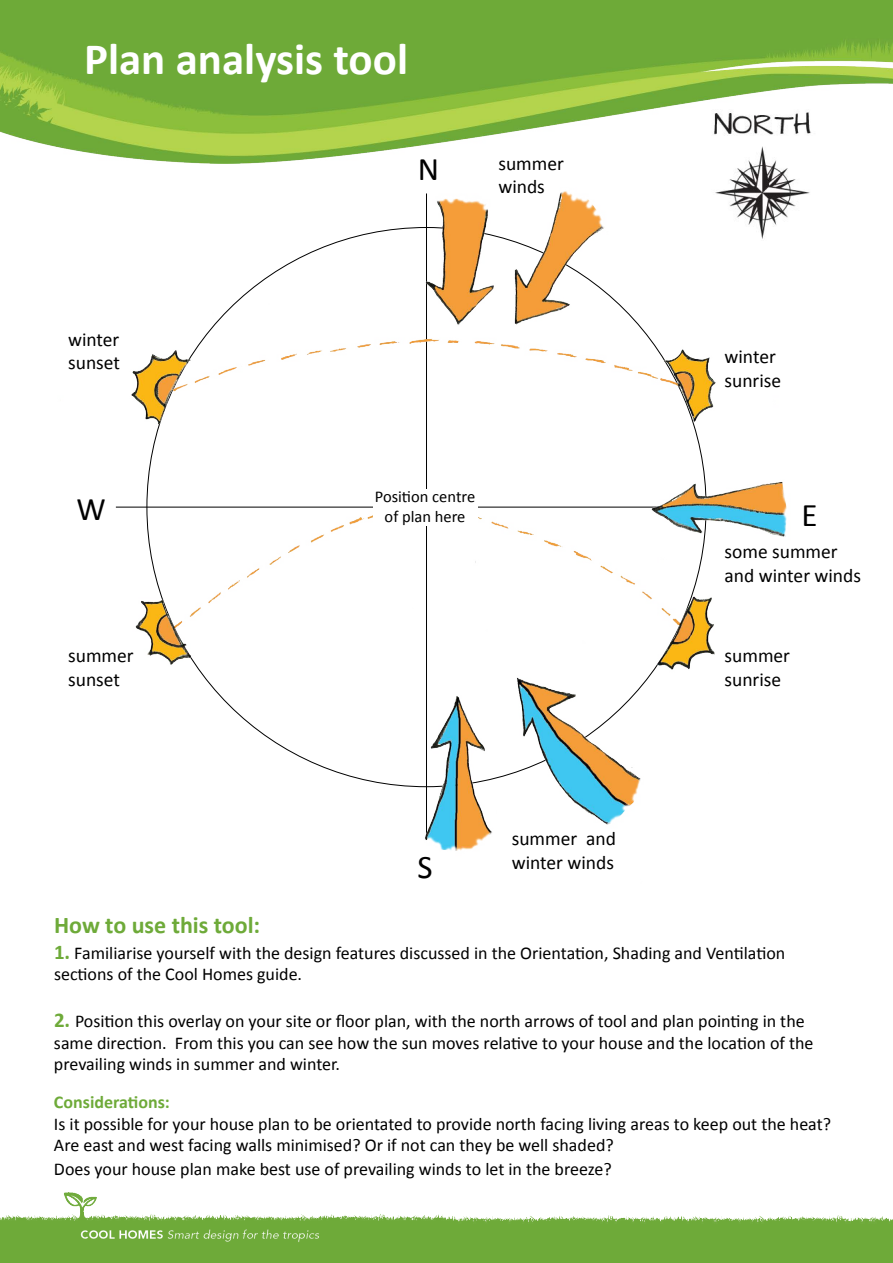
<style>
.page{position:relative;width:893px;height:1263px;background:#fff}
.page>*{position:absolute;margin:0;border:0;box-sizing:border-box;transform-origin:0 0}
.t1{font:700 45px "Calibri";color:#fff}
.t2{font:33px "Calibri";color:#000}
.t3{font:700 24px "Calibri";color:#6eaa39}
.t4{font:19.5px/23.4px "Calibri";color:#000}
.t5{font:18px/21.6px "Calibri";color:#000}
.t6{font:700 18px "Calibri";color:#6eaa39}
.t7{font:16.5px/19.8px "Calibri";color:#000;text-align:center}
.s1{font-weight:700;font-size:21px;color:#6eaa39}
</style>
<div class="page">
<img style="left:0;top:0;width:893px;height:164px">
<img style="left:0;top:1192px;width:893px;height:71px">
<img style="left:115px;top:191px;width:672px;height:660px">
<img style="left:706px;top:109px;width:118px;height:131px">
<div style="left:373px;top:490px;width:104px;height:36px;background:#fff"></div>
<h1 class="t1" style="left:84px;top:30px;width:325px">Plan analysis tool</h1>
<h2 class="t2" style="left:418px;top:148px;width:23px">N</h2>
<p class="t4" style="left:498px;top:152px;width:67px">summer winds</p>
<p class="t4" style="left:68px;top:327px;width:53px">winter sunset</p>
<h2 class="t2" style="left:77px;top:488px;width:31px">W</h2>
<p class="t4" style="left:68px;top:644px;width:67px">summer sunset</p>
<p class="t7" style="left:375px;top:487px;width:102px">Position centre of plan here</p>
<h2 class="t2" style="left:417px;top:846px;width:17px">S</h2>
<p class="t4" style="left:512px;top:827px;width:106px">summer and winter winds</p>
<p class="t4" style="left:724px;top:345px;width:58px">winter sunrise</p>
<h2 class="t2" style="left:801px;top:494px;width:18px">E</h2>
<p class="t4" style="left:725px;top:540px;width:138px">some summer and winter winds</p>
<p class="t4" style="left:724px;top:644px;width:67px">summer sunrise</p>
<h3 class="t3" style="left:54px;top:910px;width:208px">How to use this tool:</h3>
<p class="t5" style="left:54px;top:942px;width:733px"><span class="s1">1.</span> Familiarise yourself with the design features discussed in the Orientation, Shading and Ventilation sections of the Cool Homes guide.</p>
<p class="t5" style="left:54px;top:1010px;width:761px"><span class="s1">2.</span> Position this overlay on your site or floor plan, with the north arrows of tool and plan pointing in the same direction. From this you can see how the sun moves relative to your house and the location of the prevailing winds in summer and winter.</p>
<p class="t6" style="left:54px;top:1090px;width:117px">Considerations:</p>
<p class="t5" style="left:54px;top:1113px;width:779px">Is it possible for your house plan to be orientated to provide north facing living areas to keep out the heat?<br>Are east and west facing walls minimised? Or if not can they be well shaded?</p>
<p class="t5" style="left:54px;top:1158px;width:559px">Does your house plan make best use of prevailing winds to let in the breeze?</p>
</div>
